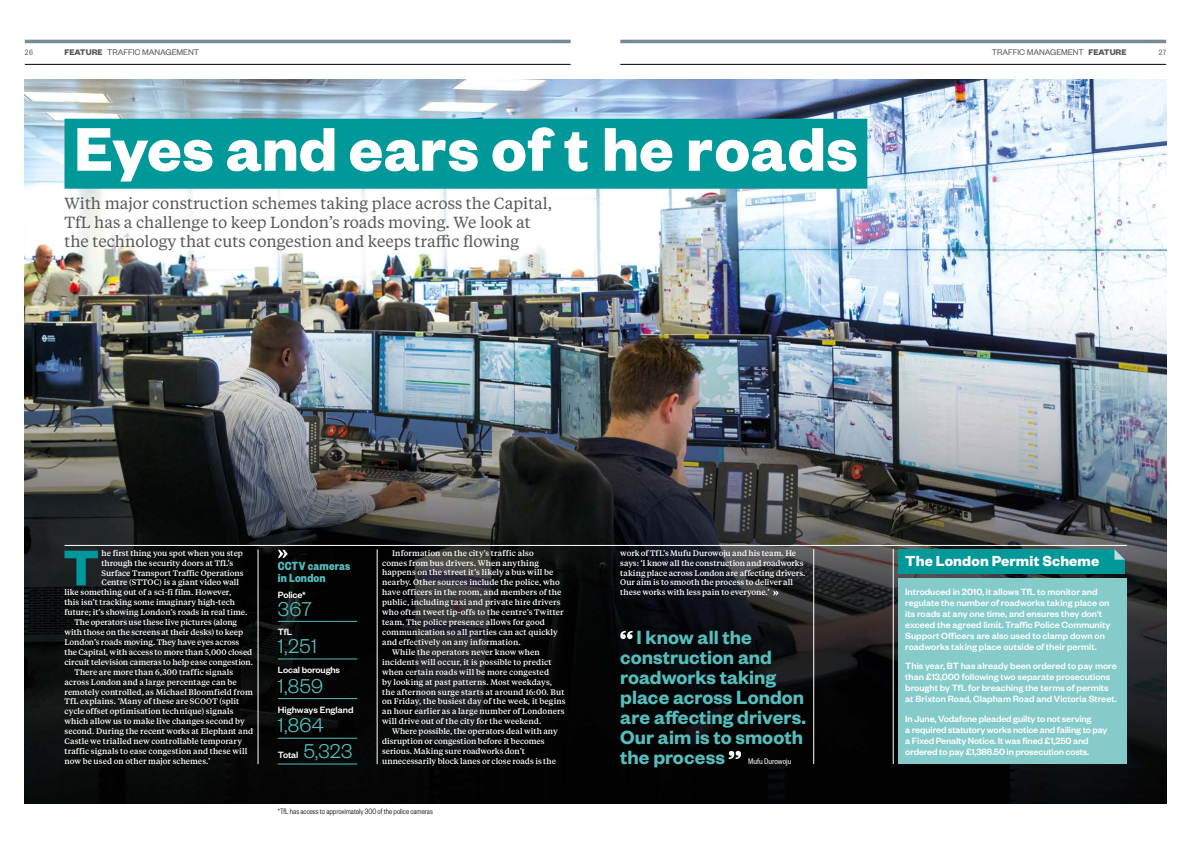
<style>
.page{position:relative;width:1191px;height:842px;background:#fff}
.page>*{position:absolute;margin:0;border:0;box-sizing:border-box;transform-origin:0 0}
.t1{font:700 67.6px "Founders Grotesk";letter-spacing:.005em;color:#fff}
.t2{font:700 55.2px "Founders Grotesk";color:#009899}
.t3{font:300 22px "Founders Grotesk";letter-spacing:.015em;color:#55bdbc}
.t4{font:600 21px/20px "Founders Grotesk";color:#55bdbc}
.t5{font:16px/19px "Tiempos Text";color:#575756}
.t6{font:700 16px "Founders Grotesk";letter-spacing:.005em;color:#fff}
.t7{font:700 13px/12px "Founders Grotesk Cond";letter-spacing:.01em;color:#55bdbc}
.t8{font:500 10px/11px "Founders Grotesk";color:#fff}
.t9{font:9px "Founders Grotesk";letter-spacing:-.005em;color:#575756}
.t10{font:9px "Founders Grotesk Cond";color:#fff}
.t11{font:300 8.5px "Founders Grotesk Cond";color:#000}
.t12{font:8.5px "Founders Grotesk Cond";color:#575756}
.t13{font:500 8px/9.9px "Tiempos Text";letter-spacing:.005em;color:#fff}
.s1{font-weight:700}
.s2{font-weight:300;font-size:22px;color:#55bdbc}
</style>
<div class="page">
<hr style="left:620px;top:64px;width:546px;height:1px;background:#000">
<hr style="left:620px;top:40px;width:546px;height:3px;background:#768b9a">
<hr style="left:25px;top:64px;width:545px;height:1px;background:#000">
<hr style="left:25px;top:40px;width:545px;height:3px;background:#768b9a">
<img style="left:25px;top:79px;width:1141px;height:725px">
<div style="left:64px;top:119px;width:803px;height:70px;background:#009899"></div>
<div style="left:898px;top:578px;width:228px;height:186px;background:#85cbca"></div>
<div style="left:898px;top:549px;width:227px;height:24px;background:#009899"></div>
<img style="left:1113px;top:547px;width:13px;height:14px">
<svg style="left:620px;top:631px;width:12px;height:8px"></svg>
<svg style="left:728px;top:751px;width:13px;height:8px"></svg>
<hr style="left:377px;top:549px;width:1px;height:215px;background:#fff">
<hr style="left:813px;top:549px;width:1px;height:215px;background:#fff">
<hr style="left:893px;top:549px;width:1px;height:215px;background:#fff">
<hr style="left:258px;top:549px;width:1px;height:215px;background:#fff">
<hr style="left:278px;top:621px;width:79px;height:1px;background:#55bdbc">
<hr style="left:278px;top:659px;width:79px;height:1px;background:#55bdbc">
<hr style="left:278px;top:698px;width:79px;height:1px;background:#55bdbc">
<hr style="left:278px;top:738px;width:79px;height:1px;background:#55bdbc">
<hr style="left:278px;top:764px;width:79px;height:1px;background:#55bdbc">
<svg style="left:278px;top:550px;width:10px;height:8px"></svg>
<svg style="left:773px;top:591px;width:5px;height:4px"></svg>
<hr style="left:64px;top:545px;width:1062px;height:1px;background:#fff">
<p class="t12" style="left:25px;top:47px;width:9px">26</p>
<p class="t9" style="left:64px;top:47px;width:136px"><span class="s1">FEATURE</span> TRAFFIC MANAGEMENT</p>
<p class="t9" style="left:991px;top:47px;width:136px">TRAFFIC MANAGEMENT <span class="s1">FEATURE</span></p>
<p class="t12" style="left:1158px;top:47px;width:9px">27</p>
<h1 class="t1" style="left:74px;top:106px;width:785px">Eyes and ears of t he roads</h1>
<h3 class="t5" style="left:64px;top:193px;width:489px">With major construction schemes taking place across the Capital,<br>TfL has a challenge to keep London’s roads moving. We look at the technology that cuts congestion and keeps traffic flowing</h3>
<h2 class="t2" style="left:63px;top:532px;width:38px">T</h2>
<p class="t13" style="left:101px;top:547px;width:143px">he first thing you spot when you step</p>
<p class="t13" style="left:101px;top:557px;width:133px">through the security doors at TfL’s</p>
<p class="t13" style="left:101px;top:567px;width:144px">Surface Transport Traffic Operations</p>
<p class="t13" style="left:101px;top:577px;width:139px">Centre (STTOC) is a giant video wall</p>
<p class="t13" style="left:64px;top:587px;width:168px">like something out of a sci-fi film. However,</p>
<p class="t13" style="left:64px;top:597px;width:172px">this isn’t tracking some imaginary high-tech</p>
<p class="t13" style="left:64px;top:607px;width:184px">future; it’s showing London’s roads in real time.</p>
<p class="t13" style="left:74px;top:617px;width:164px">The operators use these live pictures (along</p>
<p class="t13" style="left:64px;top:627px;width:180px">with those on the screens at their desks) to keep</p>
<p class="t13" style="left:64px;top:637px;width:176px">London’s roads moving. They have eyes across</p>
<p class="t13" style="left:64px;top:647px;width:189px">the Capital, with access to more than 5,000 closed</p>
<p class="t13" style="left:64px;top:657px;width:190px">circuit television cameras to help ease congestion.</p>
<p class="t13" style="left:74px;top:666px;width:160px">There are more than 6,300 traffic signals</p>
<p class="t13" style="left:64px;top:676px;width:174px">across London and a large percentage can be</p>
<p class="t13" style="left:64px;top:686px;width:190px">remotely controlled, as Michael Bloomfield from</p>
<p class="t13" style="left:64px;top:696px;width:176px">TfL explains. ‘Many of these are SCOOT (split</p>
<p class="t13" style="left:64px;top:706px;width:171px">cycle offset optimisation technique) signals</p>
<p class="t13" style="left:64px;top:716px;width:182px">which allow us to make live changes second by</p>
<p class="t13" style="left:64px;top:726px;width:190px">second. During the recent works at Elephant and</p>
<p class="t13" style="left:64px;top:736px;width:179px">Castle we trialled new controllable temporary</p>
<p class="t13" style="left:64px;top:746px;width:184px">traffic signals to ease congestion and these will</p>
<p class="t13" style="left:64px;top:756px;width:147px">now be used on other major schemes.’</p>
<h3 class="t7" style="left:278px;top:559px;width:74px">CCTV cameras in London</h3>
<p class="t8" style="left:278px;top:588px;width:30px">Police*</p>
<h3 class="t3" style="left:278px;top:595px;width:35px">367</h3>
<p class="t8" style="left:278px;top:626px;width:16px">TfL</p>
<h3 class="t3" style="left:278px;top:633px;width:41px">1,251</h3>
<p class="t8" style="left:278px;top:664px;width:64px">Local boroughs</p>
<h3 class="t3" style="left:278px;top:672px;width:47px">1,859</h3>
<p class="t8" style="left:278px;top:703px;width:77px">Highways England</p>
<h3 class="t3" style="left:278px;top:712px;width:47px">1,864</h3>
<p class="t8" style="left:278px;top:749px;width:76px">Total <span class="s2">5,323</span></p>
<p class="t13" style="left:392px;top:547px;width:143px">Information on the city's traffic also</p>
<p class="t13" style="left:382px;top:557px;width:158px">comes from bus drivers. When anything</p>
<p class="t13" style="left:382px;top:567px;width:173px">happens on the street it’s likely a bus will be</p>
<p class="t13" style="left:382px;top:577px;width:179px">nearby. Other sources include the police, who</p>
<p class="t13" style="left:382px;top:587px;width:181px">have officers in the room, and members of the</p>
<p class="t13" style="left:382px;top:597px;width:180px">public, including taxi and private hire drivers</p>
<p class="t13" style="left:382px;top:607px;width:183px">who often tweet tip-offs to the centre’s Twitter</p>
<p class="t13" style="left:382px;top:617px;width:164px">team. The police presence allows for good</p>
<p class="t13" style="left:382px;top:627px;width:177px">communication so all parties can act quickly</p>
<p class="t13" style="left:382px;top:637px;width:140px">and effectively on any information.</p>
<p class="t13" style="left:392px;top:647px;width:149px">While the operators never know when</p>
<p class="t13" style="left:382px;top:657px;width:171px">incidents will occur, it is possible to predict</p>
<p class="t13" style="left:382px;top:666px;width:168px">when certain roads will be more congested</p>
<p class="t13" style="left:382px;top:676px;width:172px">by looking at past patterns. Most weekdays,</p>
<p class="t13" style="left:382px;top:686px;width:184px">the afternoon surge starts at around 16:00. But</p>
<p class="t13" style="left:382px;top:696px;width:185px">on Friday, the busiest day of the week, it begins</p>
<p class="t13" style="left:382px;top:706px;width:184px">an hour earlier as a large number of Londoners</p>
<p class="t13" style="left:382px;top:716px;width:161px">will drive out of the city for the weekend.</p>
<p class="t13" style="left:392px;top:726px;width:167px">Where possible, the operators deal with any</p>
<p class="t13" style="left:382px;top:736px;width:164px">disruption or congestion before it becomes</p>
<p class="t13" style="left:382px;top:746px;width:144px">serious. Making sure roadworks don’t</p>
<p class="t13" style="left:382px;top:756px;width:175px">unnecessarily block lanes or close roads is the</p>
<p class="t11" style="left:278px;top:807px;width:156px">*TfL has access to approximately 300 of the police cameras</p>
<p class="t13" style="left:620px;top:547px;width:187px">work of TfL’s Mufu Durowoju and his team. He says: ‘I know all the construction and roadworks taking place across London are affecting drivers.<br>Our aim is to smooth the process to deliver all these works with less pain to everyone.’</p>
<h3 class="t4" style="left:620px;top:626px;width:187px;text-indent:16px">I know all the construction and roadworks taking place across London are affecting drivers.<br>Our aim is to smooth the process</h3>
<p class="t10" style="left:748px;top:756px;width:45px">Mufu Durowoju</p>
<h3 class="t6" style="left:905px;top:551px;width:195px">The London Permit Scheme</h3>
<p class="t8" style="left:905px;top:585px;width:206px">Introduced in 2010, it allows TfL to monitor and regulate the number of roadworks taking place on its roads at any one time, and ensures they don't exceed the agreed limit. Traffic Police Community Support Officers are also used to clamp down on roadworks taking place outside of their permit.</p>
<p class="t8" style="left:905px;top:660px;width:213px">This year, BT has already been ordered to pay more than £13,000 following two separate prosecutions brought by TfL for breaching the terms of permits at Brixton Road, Clapham Road and Victoria Street.</p>
<p class="t8" style="left:905px;top:712px;width:204px">In June, Vodafone pleaded guilty to not serving<br>a required statutory works notice and failing to pay a Fixed Penalty Notice. It was fined £1,250 and ordered to pay £1,386.50 in prosecution costs.</p>
</div>
